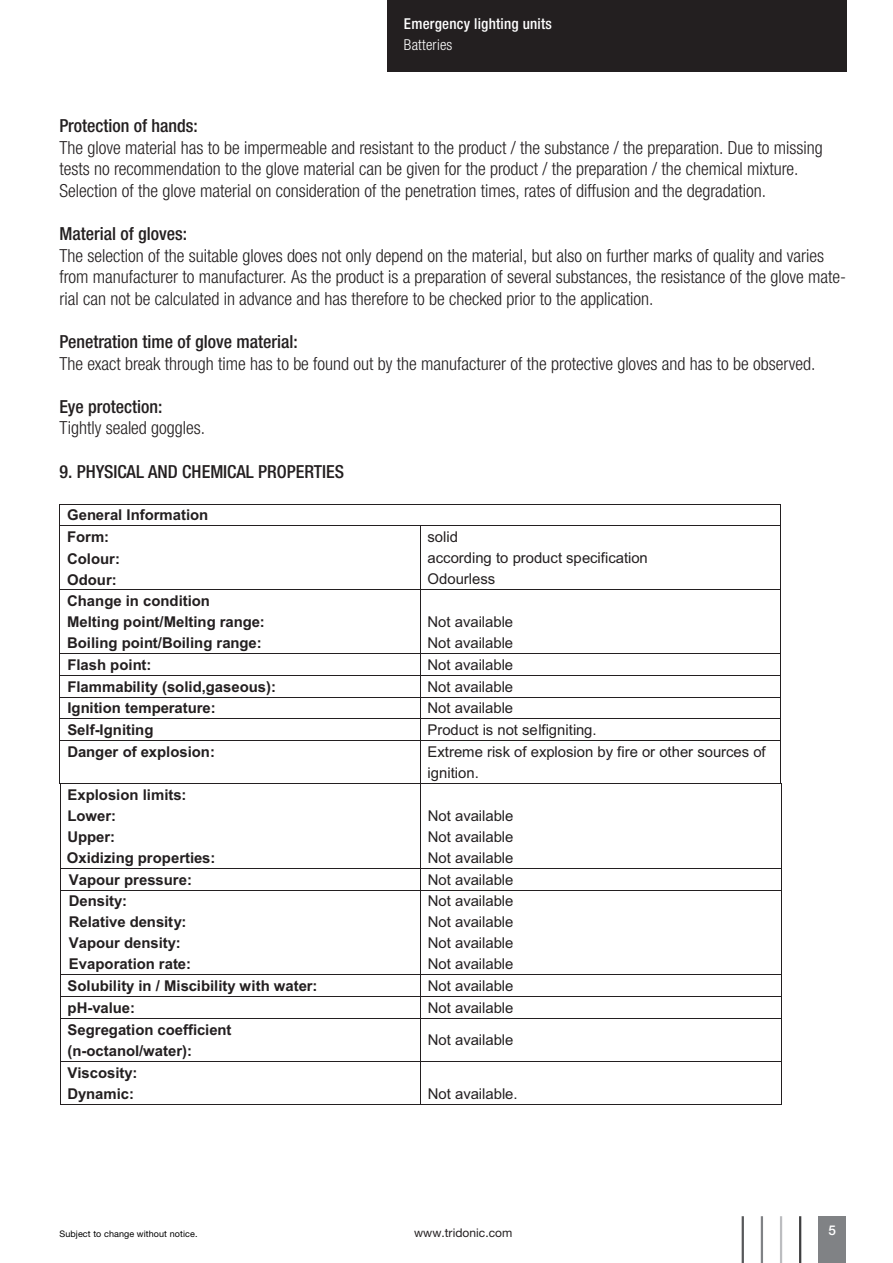
<style>
.page{position:relative;width:893px;height:1263px;background:#fff}
.page>*{position:absolute;margin:0;border:0;box-sizing:border-box;transform-origin:0 0}
.t1{font:300 condensed 18px/21.6px "Helvetica Neue LTW1 G";color:#231f20}
.t2{font:500 condensed 18px "Helvetica Neue LTW1 G";color:#231f20}
.t3{font:500 condensed 15px "Helvetica Neue LTW1 G";letter-spacing:.015em;color:#fff}
.t4{font:300 condensed 15px "Helvetica Neue LTW1 G";letter-spacing:.015em;color:#fff}
.t5{font:700 14.85px/21px "Arial";color:#231f20}
.t6{font:14.85px/21px "Arial";letter-spacing:-.005em;color:#231f20}
.t7{font:500 13.5px "Helvetica Neue LTW1 G";color:#fff}
.t8{font:12px "Helvetica Neue LTW1 G";letter-spacing:.005em;color:#231f20}
.t9{font:9px "Helvetica Neue LTW1 G";letter-spacing:.01em;color:#000}
</style>
<div class="page">
<div style="left:387px;top:0;width:459px;height:72px;background:#231f20"></div>
<div style="left:819px;top:1216px;width:27px;height:47px;background:#808285"></div>
<hr style="left:799px;top:1216px;width:2px;height:47px;background:#3e3e3f">
<hr style="left:780px;top:1216px;width:2px;height:47px;background:#bcbdc0">
<hr style="left:761px;top:1216px;width:2px;height:47px;background:#808285">
<hr style="left:742px;top:1216px;width:2px;height:47px;background:#57585a">
<hr style="left:60px;top:504px;width:720px;height:1px;background:#231f20">
<hr style="left:60px;top:526px;width:360px;height:1px;background:#231f20">
<hr style="left:421px;top:526px;width:359px;height:1px;background:#231f20">
<svg style="left:780px;top:504px;width:1px;height:22px"></svg>
<hr style="left:60px;top:526px;width:1px;height:64px;background:#231f20">
<hr style="left:420px;top:526px;width:1px;height:64px;background:#231f20">
<hr style="left:780px;top:526px;width:1px;height:64px;background:#231f20">
<hr style="left:60px;top:590px;width:360px;height:1px;background:#231f20">
<hr style="left:421px;top:590px;width:359px;height:1px;background:#231f20">
<hr style="left:60px;top:590px;width:1px;height:63px;background:#231f20">
<hr style="left:420px;top:590px;width:1px;height:63px;background:#231f20">
<hr style="left:780px;top:590px;width:1px;height:63px;background:#231f20">
<hr style="left:60px;top:653px;width:360px;height:1px;background:#231f20">
<hr style="left:421px;top:653px;width:359px;height:1px;background:#231f20">
<hr style="left:60px;top:675px;width:360px;height:1px;background:#231f20">
<hr style="left:421px;top:675px;width:359px;height:1px;background:#231f20">
<hr style="left:60px;top:697px;width:360px;height:1px;background:#231f20">
<hr style="left:421px;top:697px;width:359px;height:1px;background:#231f20">
<hr style="left:60px;top:718px;width:360px;height:1px;background:#231f20">
<hr style="left:60px;top:740px;width:360px;height:1px;background:#231f20">
<hr style="left:421px;top:718px;width:359px;height:1px;background:#231f20">
<svg style="left:420px;top:653px;width:1px;height:88px"></svg>
<hr style="left:421px;top:740px;width:359px;height:1px;background:#231f20">
<svg style="left:780px;top:653px;width:1px;height:88px"></svg>
<hr style="left:60px;top:741px;width:1px;height:42px;background:#231f20">
<hr style="left:420px;top:741px;width:1px;height:42px;background:#231f20">
<hr style="left:780px;top:741px;width:1px;height:42px;background:#231f20">
<hr style="left:60px;top:783px;width:360px;height:1px;background:#231f20">
<hr style="left:421px;top:783px;width:360px;height:1px;background:#231f20">
<hr style="left:60px;top:784px;width:1px;height:84px;background:#231f20">
<hr style="left:420px;top:784px;width:1px;height:84px;background:#231f20">
<hr style="left:781px;top:784px;width:1px;height:84px;background:#231f20">
<hr style="left:60px;top:868px;width:360px;height:1px;background:#231f20">
<hr style="left:421px;top:868px;width:360px;height:1px;background:#231f20">
<svg style="left:60px;top:869px;width:1px;height:21px"></svg>
<hr style="left:60px;top:890px;width:360px;height:1px;background:#231f20">
<svg style="left:420px;top:868px;width:1px;height:22px"></svg>
<hr style="left:421px;top:890px;width:360px;height:1px;background:#231f20">
<svg style="left:781px;top:868px;width:1px;height:22px"></svg>
<hr style="left:60px;top:890px;width:1px;height:84px;background:#231f20">
<hr style="left:420px;top:890px;width:1px;height:84px;background:#231f20">
<hr style="left:781px;top:890px;width:1px;height:84px;background:#231f20">
<hr style="left:60px;top:974px;width:360px;height:1px;background:#231f20">
<hr style="left:421px;top:974px;width:360px;height:1px;background:#231f20">
<hr style="left:60px;top:996px;width:360px;height:1px;background:#231f20">
<hr style="left:421px;top:996px;width:360px;height:1px;background:#231f20">
<svg style="left:60px;top:975px;width:1px;height:43px"></svg>
<hr style="left:60px;top:1018px;width:360px;height:1px;background:#231f20">
<svg style="left:420px;top:974px;width:1px;height:45px"></svg>
<hr style="left:421px;top:1018px;width:360px;height:1px;background:#231f20">
<svg style="left:781px;top:974px;width:1px;height:45px"></svg>
<hr style="left:60px;top:1019px;width:1px;height:42px;background:#231f20">
<hr style="left:420px;top:1019px;width:1px;height:42px;background:#231f20">
<hr style="left:781px;top:1019px;width:1px;height:42px;background:#231f20">
<hr style="left:60px;top:1061px;width:360px;height:1px;background:#231f20">
<hr style="left:421px;top:1061px;width:360px;height:1px;background:#231f20">
<hr style="left:60px;top:1061px;width:1px;height:43px;background:#231f20">
<hr style="left:60px;top:1104px;width:360px;height:1px;background:#231f20">
<hr style="left:420px;top:1061px;width:1px;height:43px;background:#231f20">
<hr style="left:421px;top:1104px;width:360px;height:1px;background:#231f20">
<hr style="left:781px;top:1061px;width:1px;height:43px;background:#231f20">
<p class="t3" style="left:404px;top:14px;width:150px">Emergency lighting units</p>
<p class="t4" style="left:404px;top:36px;width:50px">Batteries</p>
<p class="t2" style="left:60px;top:115px;width:140px">Protection of hands:</p>
<p class="t1" style="left:60px;top:137px;width:765px">The glove material has to be impermeable and resistant to the product / the substance / the preparation. Due to missing tests no recommendation to the glove material can be given for the product / the preparation / the chemical mixture.<br>Selection of the glove material on consideration of the penetration times, rates of diffusion and the degradation.</p>
<p class="t2" style="left:60px;top:223px;width:129px">Material of gloves:</p>
<p class="t1" style="left:60px;top:245px;width:788px">The selection of the suitable gloves does not only depend on the material, but also on further marks of quality and varies from manufacturer to manufacturer. As the product is a preparation of several substances, the resistance of the glove mate&shy;rial can not be calculated in advance and has therefore to be checked prior to the application.</p>
<p class="t2" style="left:60px;top:331px;width:240px">Penetration time of glove material:</p>
<p class="t1" style="left:60px;top:353px;width:757px">The exact break through time has to be found out by the manufacturer of the protective gloves and has to be observed.</p>
<p class="t2" style="left:60px;top:395px;width:104px">Eye protection:</p>
<p class="t1" style="left:60px;top:417px;width:147px">Tightly sealed goggles.</p>
<p class="t2" style="left:60px;top:460px;width:286px">9. PHYSICAL AND CHEMICAL PROPERTIES</p>
<p class="t5" style="left:67px;top:505px;width:143px;line-height:21.5px">General Information<br>Form:<br>Colour:<br>Odour:</p>
<p class="t6" style="left:428px;top:527px;width:222px">solid<br>according to product specification<br>Odourless</p>
<p class="t5" style="left:67px;top:591px;width:199px">Change in condition<br>Melting point/Melting range:<br>Boiling point/Boiling range:</p>
<p class="t6" style="left:428px;top:612px;width:87px">Not available<br>Not available</p>
<p class="t5" style="left:67px;top:655px;width:86px">Flash point:</p>
<p class="t6" style="left:428px;top:654px;width:87px">Not available</p>
<p class="t5" style="left:67px;top:676px;width:210px">Flammability (solid,gaseous):</p>
<p class="t6" style="left:428px;top:676px;width:87px">Not available</p>
<p class="t5" style="left:67px;top:698px;width:150px">Ignition temperature:</p>
<p class="t6" style="left:428px;top:698px;width:87px">Not available</p>
<p class="t5" style="left:67px;top:720px;width:88px">Self-Igniting</p>
<p class="t6" style="left:428px;top:719px;width:171px">Product is not selfigniting.</p>
<p class="t5" style="left:67px;top:742px;width:149px">Danger of explosion:</p>
<p class="t6" style="left:428px;top:741px;width:339px">Extreme risk of explosion by fire or other sources of ignition.</p>
<p class="t5" style="left:67px;top:784px;width:150px">Explosion limits:<br>Lower:<br>Upper:<br>Oxidizing properties:</p>
<p class="t6" style="left:428px;top:805px;width:87px;text-align:justify">Not available Not available Not available</p>
<p class="t5" style="left:69px;top:869px;width:125px">Vapour pressure:</p>
<p class="t6" style="left:428px;top:869px;width:87px">Not available</p>
<p class="t5" style="left:69px;top:891px;width:124px">Density:<br>Relative density:<br>Vapour density:<br>Evaporation rate:</p>
<p class="t6" style="left:428px;top:891px;width:87px;text-align:justify">Not available Not available Not available Not available</p>
<p class="t5" style="left:68px;top:976px;width:251px">Solubility in / Miscibility with water:</p>
<p class="t6" style="left:428px;top:976px;width:87px">Not available</p>
<p class="t5" style="left:68px;top:998px;width:69px">pH-value:</p>
<p class="t6" style="left:428px;top:997px;width:87px">Not available</p>
<p class="t5" style="left:67px;top:1019px;width:166px">Segregation coefficient (n-octanol/water):</p>
<p class="t6" style="left:428px;top:1030px;width:87px">Not available</p>
<p class="t5" style="left:67px;top:1062px;width:72px">Viscosity:<br>Dynamic:</p>
<p class="t6" style="left:428px;top:1083px;width:91px">Not available.</p>
<p class="t9" style="left:60px;top:1229px;width:139px">Subject to change without notice.</p>
<p class="t8" style="left:414px;top:1226px;width:100px">www.tridonic.com</p>
<p class="t7" style="left:829px;top:1222px;width:9px">5</p>
</div>
